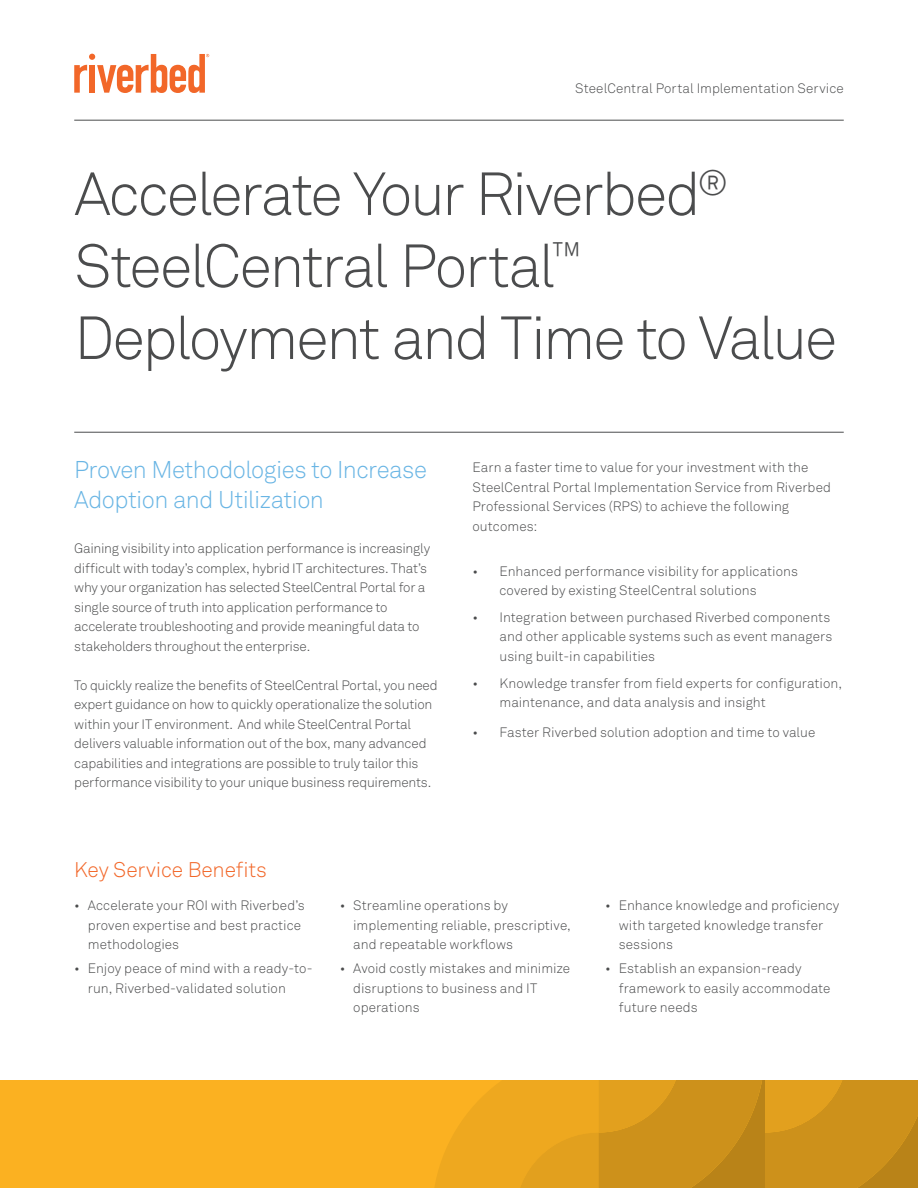
<style>
.page{position:relative;width:918px;height:1188px;background:#fff}
.page>*{position:absolute;margin:0;border:0;box-sizing:border-box;transform-origin:0 0}
.Cover_Headline{font:300 60px/72px "Akkurat Pro";letter-spacing:-.04em;color:#4b4c4d}
.Lead-in{font:300 24px/30px "Akkurat Pro";letter-spacing:-.02em;color:#69b5e4}
.Body_10pt{font:300 21px "Akkurat Pro";letter-spacing:-.01em;color:#f26729}
.Lead-in-2{font:300 13.5px/19.5px "Akkurat Pro";color:#4b4c4d}
</style>
<div class="page">
<svg style="left:74px;top:54px;width:135px;height:39px"></svg>
<div style="left:0;top:1080px;width:918px;height:108px;background:#fbb121"></div>
<svg style="left:435px;top:1080px;width:483px;height:108px"></svg>
<hr style="left:74px;top:120px;width:770px;height:1px;background:#4b4c4d">
<hr style="left:74px;top:432px;width:770px;height:1px;background:#4b4c4d">
<p class="Lead-in-2" style="left:575px;top:78px;width:270px">SteelCentral Portal Implementation Service</p>
<p class="Cover_Headline" style="left:74px;top:158px;width:764px">Accelerate Your Riverbed<sup>®<br></sup>SteelCentral Portal<sup>™<br></sup>Deployment and Time to Value</p>
<p class="Lead-in" style="left:74px;top:455px;width:354px">Proven Methodologies to Increase<br>Adoption and Utilization</p>
<p class="Lead-in-2" style="left:74px;top:539px;width:357px">Gaining visibility into application performance is increasingly difficult with today’s complex, hybrid IT architectures. That’s why your organization has selected SteelCentral Portal for a single source of truth into application performance to accelerate troubleshooting and provide meaningful data to stakeholders throughout the enterprise.</p>
<p class="Lead-in-2" style="left:74px;top:675px;width:365px">To quickly realize the benefits of SteelCentral Portal, you need expert guidance on how to quickly operationalize the solution within your IT environment. And while SteelCentral Portal delivers valuable information out of the box, many advanced capabilities and integrations are possible to truly tailor this performance visibility to your unique business requirements.</p>
<p class="Lead-in-2" style="left:472px;top:458px;width:360px">Earn a faster time to value for your investment with the SteelCentral Portal Implementation Service from Riverbed Professional Services (RPS) to achieve the following outcomes:</p>
<p class="Lead-in-2" style="left:500px;top:561px;width:300px;text-indent:-27px">• Enhanced performance visibility for applications covered by existing SteelCentral solutions</p>
<p class="Lead-in-2" style="left:500px;top:608px;width:334px;text-indent:-27px">• Integration between purchased Riverbed components and other applicable systems such as event managers using built-in capabilities</p>
<p class="Lead-in-2" style="left:500px;top:673px;width:344px;text-indent:-27px">• Knowledge transfer from field experts for configuration, maintenance, and data analysis and insight</p>
<p class="Lead-in-2" style="left:472px;top:723px;width:344px">• Faster Riverbed solution adoption and time to value</p>
<p class="Body_10pt" style="left:74px;top:857px;width:194px">Key Service Benefits</p>
<p class="Lead-in-2" style="left:88px;top:896px;width:218px;text-indent:-14px">• Accelerate your ROI with Riverbed’s proven expertise and best practice methodologies</p>
<p class="Lead-in-2" style="left:88px;top:959px;width:226px;text-indent:-14px">• Enjoy peace of mind with a ready-to&shy;run, Riverbed-validated solution</p>
<p class="Lead-in-2" style="left:353px;top:896px;width:219px;text-indent:-14px">• Streamline operations by implementing reliable, prescriptive, and repeatable workflows</p>
<p class="Lead-in-2" style="left:353px;top:959px;width:219px;text-indent:-14px">• Avoid costly mistakes and minimize disruptions to business and IT operations</p>
<p class="Lead-in-2" style="left:619px;top:896px;width:222px;text-indent:-14px">• Enhance knowledge and proficiency with targeted knowledge transfer sessions</p>
<p class="Lead-in-2" style="left:619px;top:959px;width:213px;text-indent:-14px">• Establish an expansion-ready framework to easily accommodate future needs</p>
</div>
